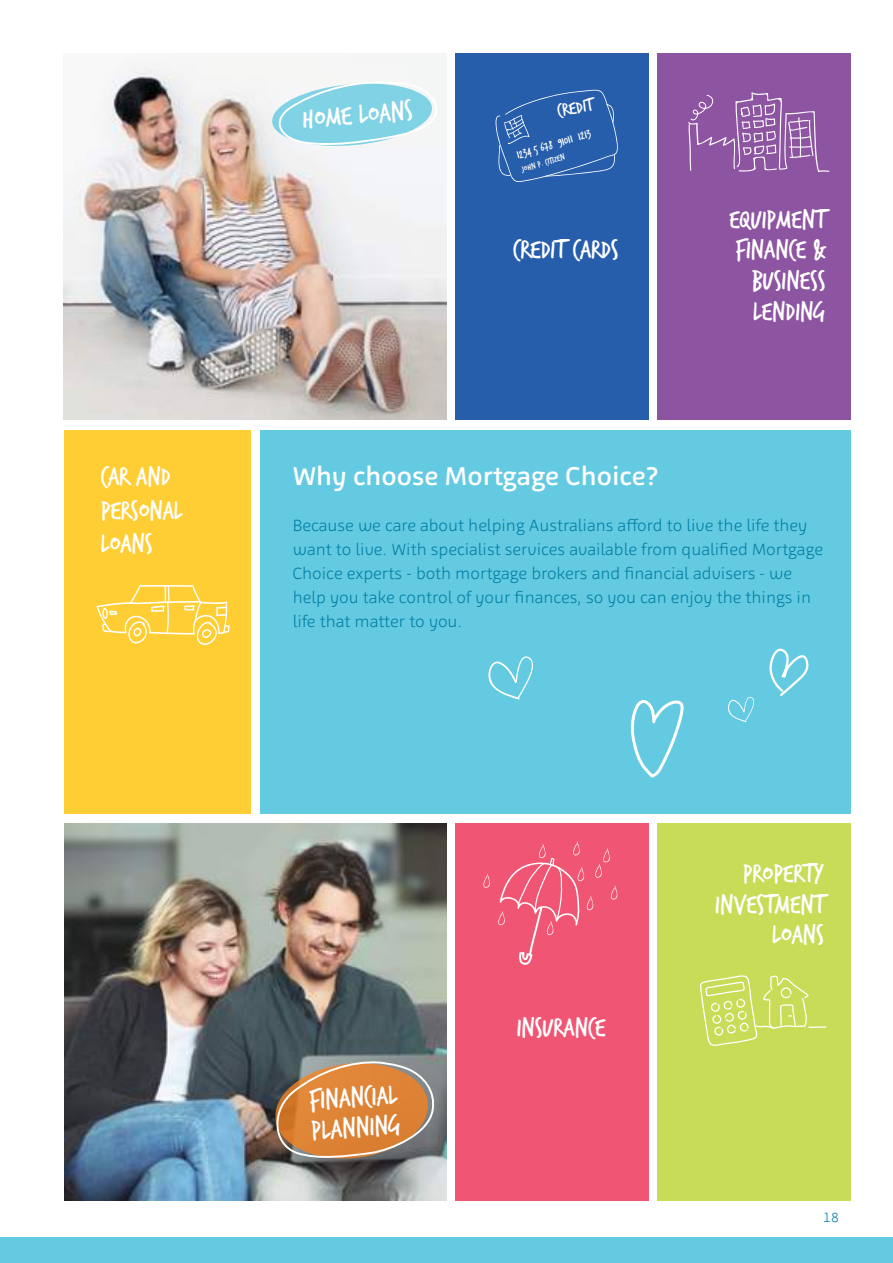
<style>
.page{position:relative;width:893px;height:1263px;background:#fff}
.page>*{position:absolute;margin:0;border:0;box-sizing:border-box;transform-origin:0 0}
.t1{font:28.95px/30.2px "Trash Hand";color:#fff}
.t2{font:28.05px/30.6px "Trash Hand";color:#fff;text-align:right}
.t3{font:500 26.25px "Agile";color:#fff}
.t4{font:19.2px "Trash Hand";color:#fff}
.t5{font:300 16.5px/24px "Agile";color:#007ea3}
.t6{font:300 13.5px "Agile";color:#007ea3}
.t7{font:11.7px "Trash Hand";color:#fff}
.t8{font:9.3px "Trash Hand";color:#fff}
</style>
<div class="page">
<div style="left:0;top:1237px;width:893px;height:26px;background:#63cae1"></div>
<img style="left:64px;top:54px;width:383px;height:366px">
<div style="left:455px;top:54px;width:193px;height:366px;background:#265eac"></div>
<div style="left:64px;top:430px;width:187px;height:383px;background:#ffce35"></div>
<div style="left:657px;top:54px;width:193px;height:366px;background:#8d54a2"></div>
<div style="left:455px;top:823px;width:193px;height:378px;background:#f05674"></div>
<svg style="left:483px;top:841px;width:135px;height:124px"></svg>
<svg style="left:97px;top:585px;width:133px;height:60px"></svg>
<div style="left:657px;top:823px;width:193px;height:378px;background:#c9dc58"></div>
<svg style="left:700px;top:975px;width:127px;height:71px"></svg>
<svg style="left:270px;top:80px;width:168px;height:66px"></svg>
<img style="left:64px;top:823px;width:383px;height:378px">
<svg style="left:270px;top:1061px;width:166px;height:99px;background:#bd814e"></svg>
<svg style="left:495px;top:89px;width:123px;height:93px"></svg>
<div style="left:260px;top:430px;width:590px;height:383px;background:#63cae1"></div>
<svg style="left:688px;top:92px;width:142px;height:80px"></svg>
<svg style="left:488px;top:656px;width:45px;height:44px"></svg>
<svg style="left:728px;top:697px;width:26px;height:25px"></svg>
<svg style="left:770px;top:648px;width:39px;height:48px"></svg>
<svg style="left:631px;top:700px;width:53px;height:78px"></svg>
<h2 class="t2" style="left:101px;top:461px;width:84px;line-height:33.8px;text-align:left">CAR AND<br>PERSONAL<br>LOANS</h2>
<h1 class="t1" style="left:301px;top:106px;width:112px;rotate:-5deg">HOME LOANS</h1>
<p class="t4" style="left:556px;top:102px;width:37px;rotate:-11deg">CREDIT</p>
<p class="t7" style="left:515px;top:150px;width:79px;rotate:-17deg">1234 5 678 91011 1213</p>
<p class="t8" style="left:521px;top:165px;width:46px;rotate:-17deg">JOHN P. CITIZEN</p>
<h2 class="t2" style="left:513px;top:235px;width:107px">CREDIT CARDS</h2>
<h2 class="t2" style="left:729px;top:205px;width:98px">EQUIPMENT<br>FINANCE &amp;<br>BUSINESS<br>LENDING</h2>
<h3 class="t3" style="left:293px;top:460px;width:368px">Why choose Mortgage Choice?</h3>
<p class="t5" style="left:293px;top:513px;width:532px">Because we care about helping Australians afford to live the life they want to live. With specialist services available from qualified Mortgage Choice experts - both mortgage brokers and financial advisers - we help you take control of your finances, so you can enjoy the things in life that matter to you.</p>
<h1 class="t1" style="left:308px;top:1086px;width:91px;rotate:-4deg">FINANCIAL<br>PLANNING</h1>
<h2 class="t2" style="left:517px;top:1013px;width:90px">INSURANCE</h2>
<h2 class="t2" style="left:715px;top:859px;width:110px">PROPERTY<br>INVESTMENT<br>LOANS</h2>
<p class="t6" style="left:823px;top:1209px;width:17px">18</p>
</div>
